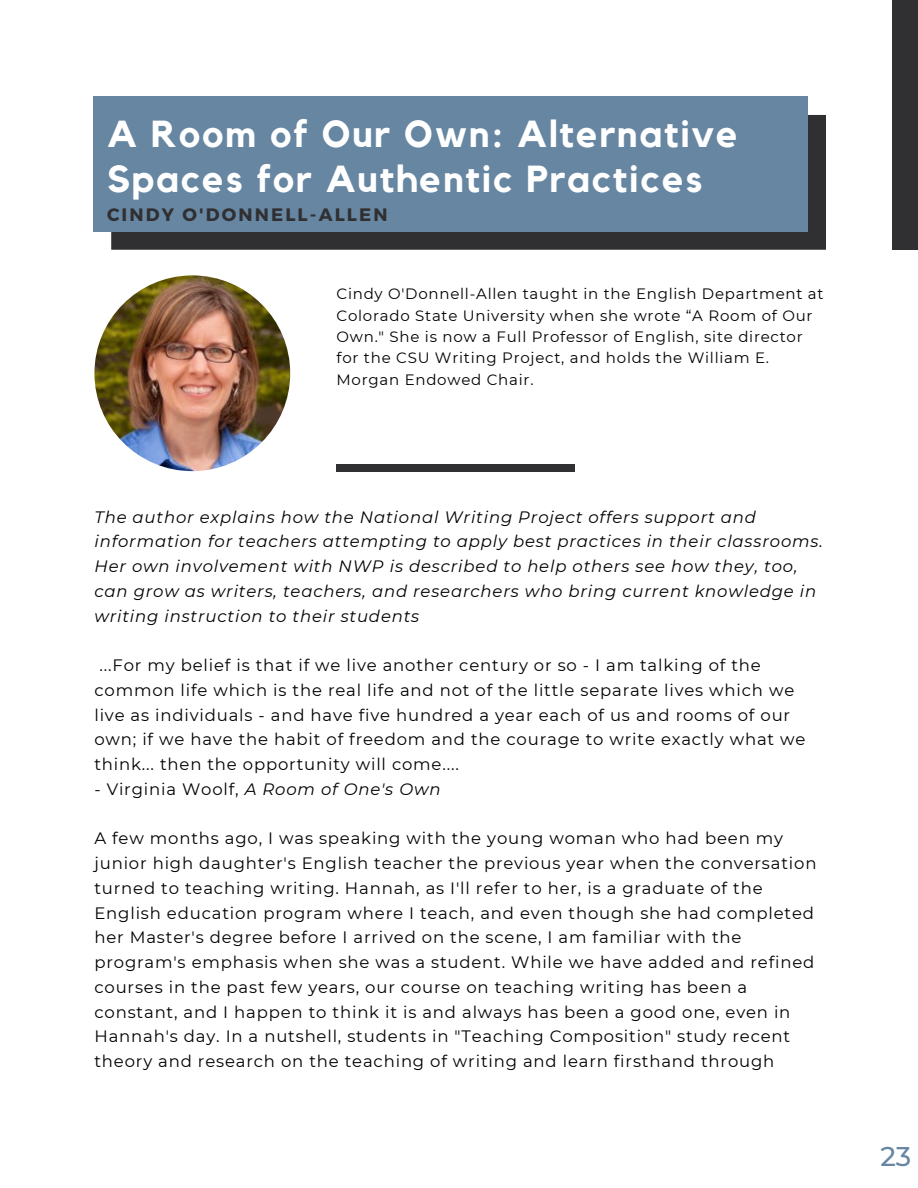
<style>
.page{position:relative;width:918px;height:1188px;background:#fff}
.page>*{position:absolute;margin:0;border:0;box-sizing:border-box;transform-origin:0 0}
.t1{font:700 37.5px/45px "Kollektif";letter-spacing:.05em;color:#fff}
.t2{font:500 27px "Montserrat";color:#6686a2}
.t3{font:700 18px "Montserrat";letter-spacing:.12em;color:#302f32}
.t4{font:16.5px/24.8px "Montserrat";letter-spacing:.05em;color:#000}
.t5{font:italic 16.5px/24.8px "Montserrat";letter-spacing:.05em;color:#000}
.t6{font:15px/21.3px "Montserrat";letter-spacing:.05em;color:#000}
.s1{font-style:italic}
</style>
<div class="page">
<img style="left:94px;top:275px;width:196px;height:196px;border-radius:50%">
<div style="left:337px;top:464px;width:238px;height:7px;background:#302f32"></div>
<div style="left:892px;top:0;width:26px;height:250px;background:#302f32"></div>
<div style="left:111px;top:115px;width:715px;height:135px;background:#302f32"></div>
<div style="left:93px;top:97px;width:715px;height:135px;background:#6686a2"></div>
<h1 class="t1" style="left:107px;top:113px;width:633px">A Room of Our Own: Alternative<br>Spaces for Authentic Practices</h1>
<p class="t3" style="left:107px;top:203px;width:282px">CINDY O'DONNELL-ALLEN</p>
<p class="t6" style="left:337px;top:283px;width:489px">Cindy O'Donnell-Allen taught in the English Department at Colorado State University when she wrote “A Room of Our Own." She is now a Full Professor of English, site director for the CSU Writing Project, and holds the William E.<br>Morgan Endowed Chair.</p>
<p class="t5" style="left:94px;top:504px;width:730px">The author explains how the National Writing Project offers support and information for teachers attempting to apply best practices in their classrooms.<br>Her own involvement with NWP is described to help others see how they, too, can grow as writers, teachers, and researchers who bring current knowledge in writing instruction to their students</p>
<p class="t4" style="left:94px;top:653px;width:713px;text-indent:5px">...For my belief is that if we live another century or so - I am talking of the common life which is the real life and not of the little separate lives which we live as individuals - and have five hundred a year each of us and rooms of our own; if we have the habit of freedom and the courage to write exactly what we think... then the opportunity will come....</p>
<p class="t4" style="left:94px;top:777px;width:348px">- Virginia Woolf, <span class="s1">A Room of One's Own</span></p>
<p class="t4" style="left:94px;top:826px;width:724px">A few months ago, I was speaking with the young woman who had been my junior high daughter's English teacher the previous year when the conversation turned to teaching writing. Hannah, as I'll refer to her, is a graduate of the English education program where I teach, and even though she had completed her Master's degree before I arrived on the scene, I am familiar with the program's emphasis when she was a student. While we have added and refined courses in the past few years, our course on teaching writing has been a constant, and I happen to think it is and always has been a good one, even in Hannah's day. In a nutshell, students in "Teaching Composition" study recent theory and research on the teaching of writing and learn firsthand through</p>
<h2 class="t2" style="left:880px;top:1140px;width:32px">23</h2>
</div>
